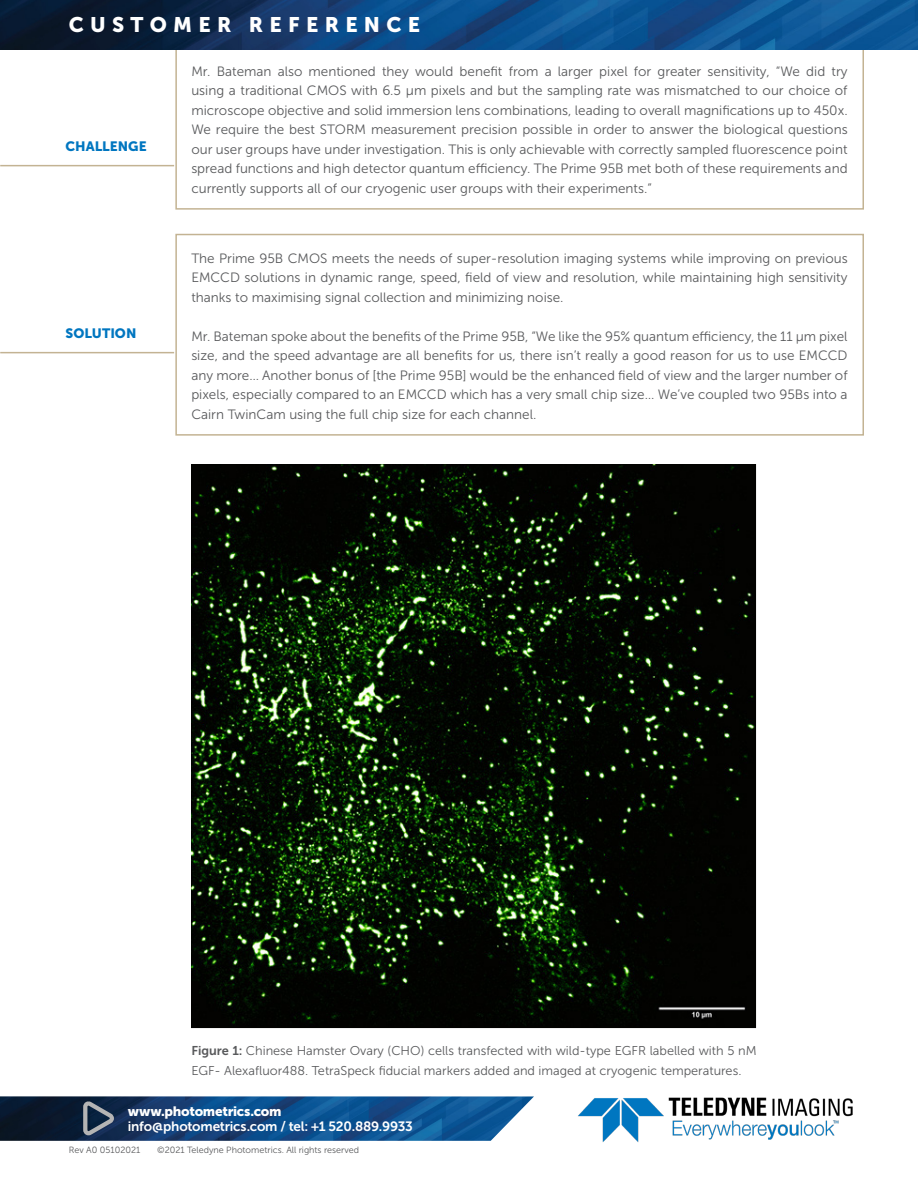
<style>
.page{position:relative;width:918px;height:1188px;background:#fff}
.page>*{position:absolute;margin:0;border:0;box-sizing:border-box;transform-origin:0 0}
.t1{font:21px "Museo Sans 900";letter-spacing:.3em;color:#fff}
.t2{font:13.5px/19.5px "Museo Sans 300";color:#58595b;text-align:justify}
.t3{font:13.5px "Museo Sans 700";letter-spacing:-.015em;color:#fff}
.t4{font:13.5px "Museo Sans 900";letter-spacing:-.02em;color:#fff}
.t5{font:13.5px "Museo Sans 900";color:#0076c0}
.t6{font:12.75px/19.5px "Museo Sans 300";color:#58595b}
.t7{font:9px "Museo Sans 300";color:#58595b}
.s1{font-family:"Museo Sans 700"}
</style>
<div class="page">
<hr style="left:0;top:165px;width:174px;height:1px;background:#c3b393">
<hr style="left:0;top:352px;width:174px;height:1px;background:#c3b393">
<div style="left:175px;top:47px;width:689px;height:163px;border:2px solid #c3b393"></div>
<div style="left:175px;top:234px;width:689px;height:202px;border:2px solid #c3b393"></div>
<img style="left:191px;top:464px;width:566px;height:565px">
<img style="left:0;top:0;width:918px;height:49px">
<img style="left:578px;top:1097px;width:275px;height:45px">
<img style="left:0;top:1096px;width:534px;height:45px">
<svg style="left:83px;top:1101px;width:31px;height:34px"></svg>
<p class="t1" style="left:69px;top:13px;width:353px">CUSTOMER REFERENCE</p>
<p class="t5" style="left:66px;top:138px;width:83px">CHALLENGE</p>
<p class="t5" style="left:66px;top:325px;width:72px">SOLUTION</p>
<p class="t2" style="left:191px;top:61px;width:658px">Mr. Bateman also mentioned they would benefit from a larger pixel for greater sensitivity, “We did try using a traditional CMOS with 6.5 µm pixels and but the sampling rate was mismatched to our choice of microscope objective and solid immersion lens combinations, leading to overall magnifications up to 450x.<br>We require the best STORM measurement precision possible in order to answer the biological questions our user groups have under investigation. This is only achievable with correctly sampled fluorescence point spread functions and high detector quantum efficiency. The Prime 95B met both of these requirements and currently supports all of our cryogenic user groups with their experiments.”</p>
<p class="t2" style="left:191px;top:248px;width:658px">The Prime 95B CMOS meets the needs of super-resolution imaging systems while improving on previous EMCCD solutions in dynamic range, speed, field of view and resolution, while maintaining high sensitivity thanks to maximising signal collection and minimizing noise.</p>
<p class="t2" style="left:191px;top:326px;width:658px">Mr. Bateman spoke about the benefits of the Prime 95B, “We like the 95% quantum efficiency, the 11 µm pixel size, and the speed advantage are all benefits for us, there isn’t really a good reason for us to use EMCCD any more… Another bonus of [the Prime 95B] would be the enhanced field of view and the larger number of pixels, especially compared to an EMCCD which has a very small chip size… We’ve coupled two 95Bs into a Cairn TwinCam using the full chip size for each channel.</p>
<p class="t6" style="left:191px;top:1041px;width:567px"><span class="s1">Figure 1:</span> Chinese Hamster Ovary (CHO) cells transfected with wild-type EGFR labelled with 5 nM<br>EGF- Alexafluor488. TetraSpeck fiducial markers added and imaged at cryogenic temperatures.</p>
<p class="t4" style="left:128px;top:1104px;width:155px">www.photometrics.com</p>
<p class="t3" style="left:128px;top:1119px;width:287px">info@photometrics.com / tel: +1 520.889.9933</p>
<p class="t7" style="left:69px;top:1145px;width:73px">Rev A0 05102021</p>
<p class="t7" style="left:157px;top:1145px;width:203px">©2021 Teledyne Photometrics. All rights reserved</p>
</div>
